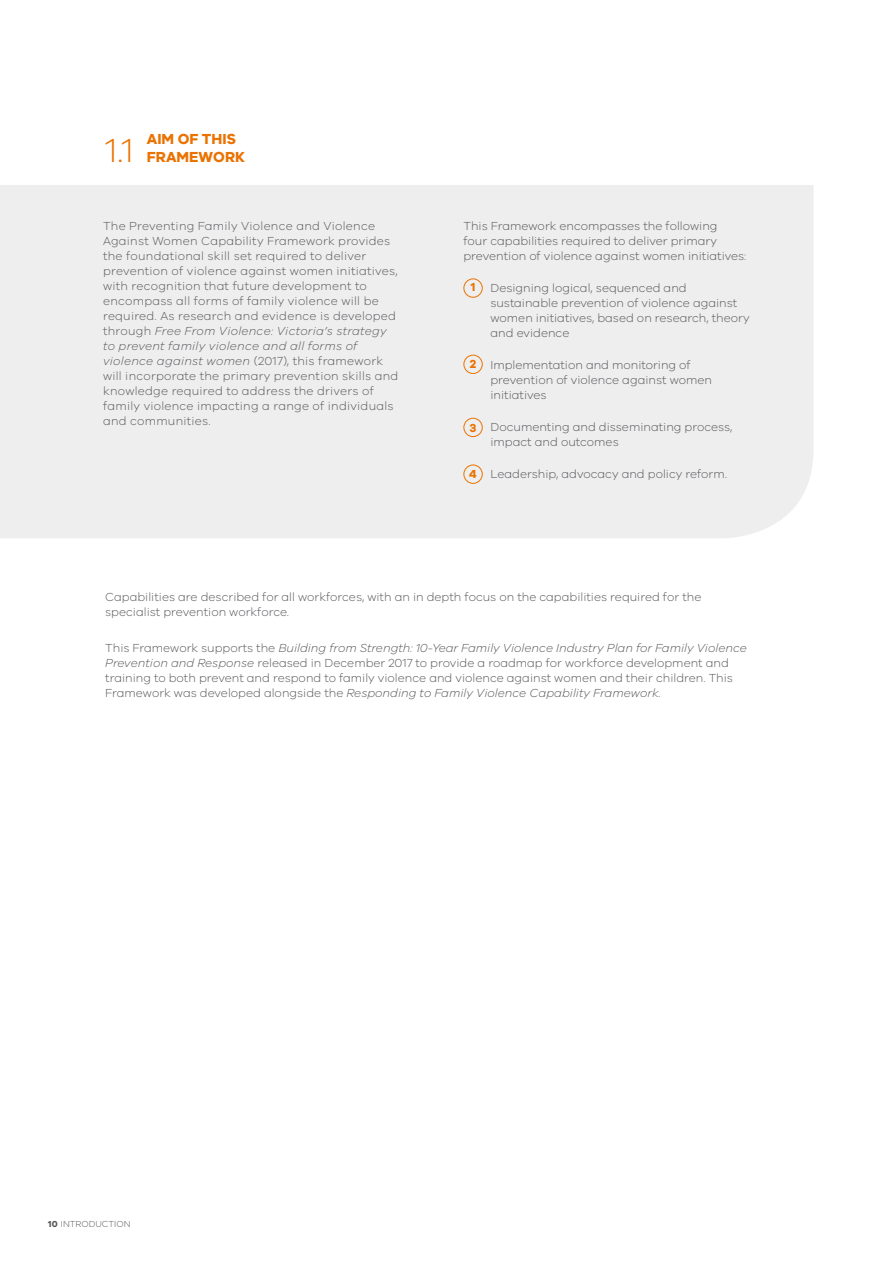
<style>
.page{position:relative;width:893px;height:1263px;background:#fff}
.page>*{position:absolute;margin:0;border:0;box-sizing:border-box;transform-origin:0 0}
.t1{font:300 34.5px "VIC";color:#ea7200}
.t2{font:700 15px "VIC";color:#ea7200}
.t3{font:300 12px/15px "VIC";color:#55565a}
.t4{font:300 12px/15px "VIC";letter-spacing:.02em;color:#55565a}
.t5{font:700 12px "VIC";color:#ea7200}
.t6{font:300 9px "VIC";color:#55565a}
.s1{font-style:italic}
.s2{font-weight:700}
</style>
<div class="page">
<div style="left:0;top:185px;width:813px;height:353px;background:#eee"></div>
<div style="left:463px;top:278px;width:20px;height:20px;border:1px solid #ea7200;border-radius:50%"></div>
<div style="left:463px;top:355px;width:20px;height:19px;border:1px solid #ea7200;border-radius:50%"></div>
<div style="left:463px;top:418px;width:20px;height:19px;border:1px solid #ea7200;border-radius:50%"></div>
<div style="left:463px;top:465px;width:20px;height:19px;border:1px solid #ea7200;border-radius:50%"></div>
<h1 class="t1" style="left:105px;top:129px;width:30px">1.1</h1>
<p class="t2" style="left:147px;top:129px;width:91px">AIM OF THIS</p>
<p class="t2" style="left:147px;top:147px;width:100px">FRAMEWORK</p>
<p class="t4" style="left:103px;top:218px;width:297px">The Preventing Family Violence and Violence Against Women Capability Framework provides the foundational skill set required to deliver prevention of violence against women initiatives, with recognition that future development to encompass all forms of family violence will be required. As research and evidence is developed through <span class="s1">Free From Violence: Victoria’s strategy to prevent family violence and all forms of violence against women</span> (2017), this framework will incorporate the primary prevention skills and knowledge required to address the drivers of family violence impacting a range of individuals and communities.</p>
<p class="t3" style="left:463px;top:218px;width:285px">This Framework encompasses the following<br>four capabilities required to deliver primary prevention of violence against women initiatives:</p>
<p class="t3" style="left:490px;top:280px;width:261px">Designing logical, sequenced and sustainable prevention of violence against women initiatives, based on research, theory and evidence</p>
<p class="t3" style="left:490px;top:357px;width:223px">Implementation and monitoring of prevention of violence against women initiatives</p>
<p class="t3" style="left:490px;top:419px;width:243px">Documenting and disseminating process, impact and outcomes</p>
<p class="t3" style="left:490px;top:466px;width:238px">Leadership, advocacy and policy reform.</p>
<p class="t5" style="left:471px;top:280px;width:6px">1</p>
<p class="t5" style="left:470px;top:357px;width:8px">2</p>
<p class="t5" style="left:469px;top:420px;width:8px">3</p>
<p class="t5" style="left:469px;top:467px;width:9px">4</p>
<p class="t3" style="left:105px;top:588px;width:598px">Capabilities are described for all workforces, with an in depth focus on the capabilities required for the specialist prevention workforce.</p>
<p class="t3" style="left:105px;top:640px;width:643px">This Framework supports the <span class="s1">Building from Strength: 10-Year Family Violence Industry Plan for Family Violence Prevention and Response</span> released in December 2017 to provide a roadmap for workforce development and training to both prevent and respond to family violence and violence against women and their children. This Framework was developed alongside the <span class="s1">Responding to Family Violence Capability Framework.</span></p>
<p class="t6" style="left:48px;top:1218px;width:84px"><span class="s2">10</span> INTRODUCTION</p>
</div>
